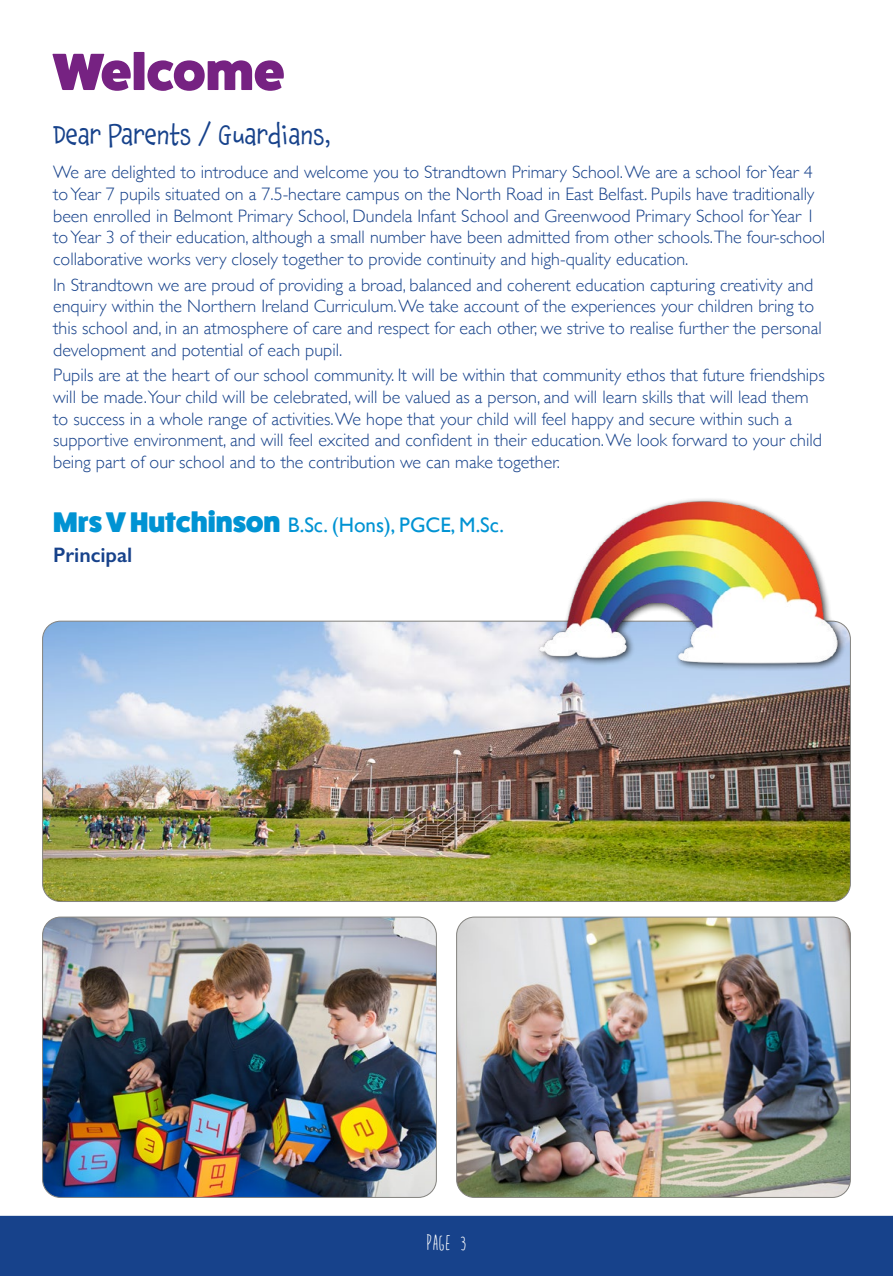
<style>
.page{position:relative;width:893px;height:1276px;background:#fff}
.page>*{position:absolute;margin:0;border:0;box-sizing:border-box;transform-origin:0 0}
.t1{font:800 52.5px "Fat Frank";color:#762282}
.t2{font:27px "Chaloops";color:#17428b}
.t3{font:21px/29.4px "Gill Sans";color:#0093d3}
.t4{font:300 18px/21.6px "Gill Sans";color:#17428b}
.s1{font-family:"Fat Frank";font-weight:800;font-size:28.5px}
.s2{font-weight:600;color:#17428b}
</style>
<div class="page">
<div style="left:0;top:1215px;width:893px;height:61px;background:#17428b"></div>
<img style="left:43px;top:621px;width:807px;height:280px">
<img style="left:527px;top:499px;width:324px;height:175px">
<img style="left:43px;top:917px;width:393px;height:280px">
<div style="left:42px;top:917px;width:395px;height:280px;border:1px solid #83827e;border-radius:18px"></div>
<img style="left:457px;top:917px;width:393px;height:280px">
<div style="left:456px;top:917px;width:395px;height:280px;border:1px solid #83827e;border-radius:18px"></div>
<svg style="left:427px;top:1234px;width:23px;height:16px"></svg>
<svg style="left:461px;top:1237px;width:5px;height:13px"></svg>
<h1 class="t1" style="left:53px;top:42px;width:233px">Welcome</h1>
<h2 class="t2" style="left:53px;top:113px;width:280px">Dear Parents / Guardians,</h2>
<p class="t4" style="left:53px;top:161px;width:774px">We are delighted to introduce and welcome you to Strandtown Primary School. We are a school for Year 4 to Year 7 pupils situated on a 7.5-hectare campus on the North Road in East Belfast. Pupils have traditionally been enrolled in Belmont Primary School, Dundela Infant School and Greenwood Primary School for Year 1 to Year 3 of their education, although a small number have been admitted from other schools.The four-school collaborative works very closely together to provide continuity and high-quality education.</p>
<p class="t4" style="left:53px;top:273px;width:770px">In Strandtown we are proud of providing a broad, balanced and coherent education capturing creativity and enquiry within the Northern Ireland Curriculum. We take account of the experiences your children bring to this school and, in an atmosphere of care and respect for each other, we strive to realise further the personal development and potential of each pupil.</p>
<p class="t4" style="left:53px;top:364px;width:773px">Pupils are at the heart of our school community. It will be within that community ethos that future friendships will be made.Your child will be celebrated, will be valued as a person, and will learn skills that will lead them to success in a whole range of activities. We hope that your child will feel happy and secure within such a supportive environment, and will feel excited and confident in their education. We look forward to your child being part of our school and to the contribution we can make together.</p>
<p class="t3" style="left:53px;top:510px;width:452px"><span class="s1">Mrs V Hutchinson</span> B.Sc. (Hons), PGCE, M.Sc.<br><span class="s2">Principal</span></p>
</div>
